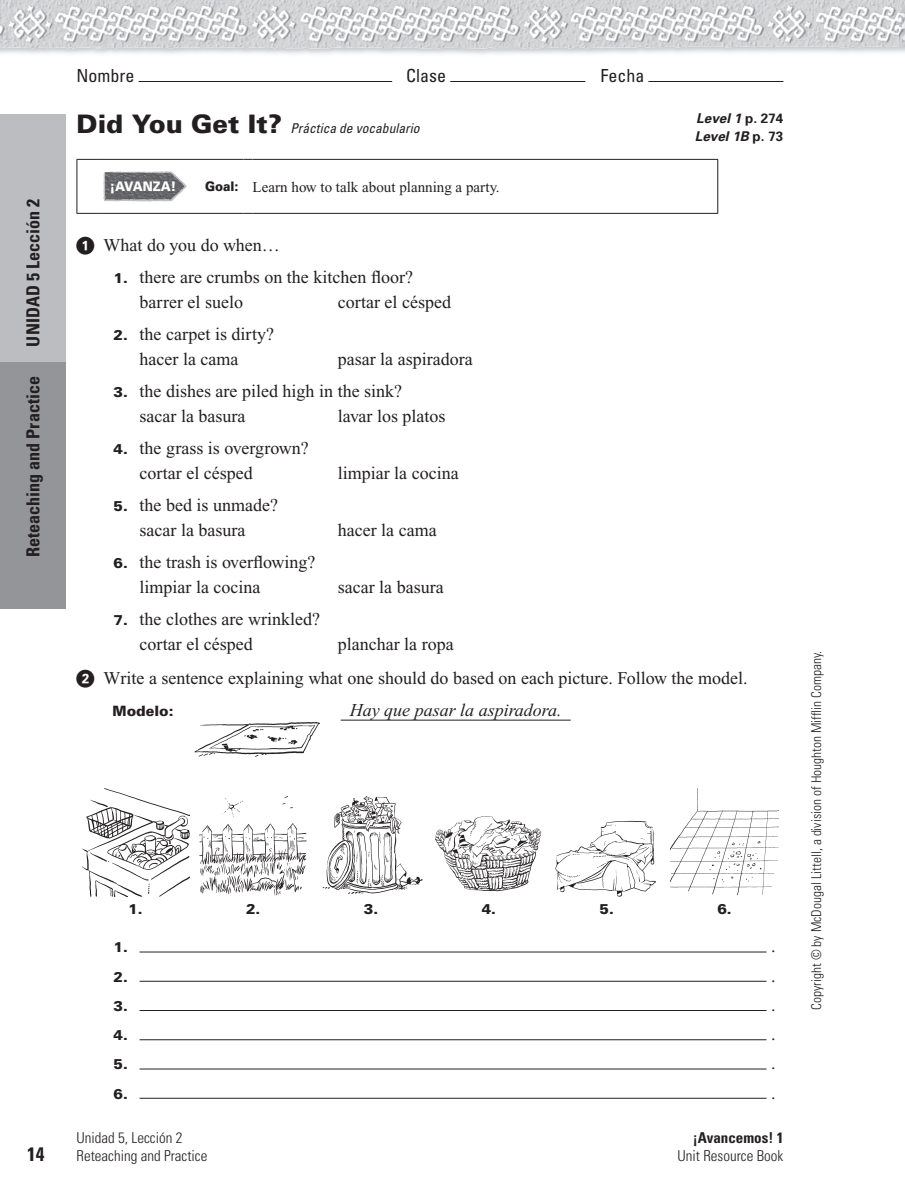
<style>
.page{position:relative;width:905px;height:1188px;background:#fff}
.page>*{position:absolute;margin:0;border:0;box-sizing:border-box;transform-origin:0 0}
.t1{font:700 condensed 19.5px "Univers";color:#231f20}
.t2{font:18px/24.8px "Times";color:#231f20}
.t3{font:700 condensed 18px "Univers";color:#231f20}
.t4{font:italic 18px "Times";color:#231f20}
.t5{font:condensed 18px "Univers";color:#231f20}
.t6{font:300 condensed 15px/18px "Univers";color:#231f20}
.t7{font:15px "Times";color:#231f20}
.t8{font:700 condensed 15px "Univers";color:#231f20}
.t9{font:900 14.25px "Univers";color:#231f20}
.t10{font:300 condensed 13.5px "Univers";color:#231f20}
.t11{font:italic condensed 13.5px "Univers";color:#231f20}
.t12{font:italic 700 13.5px/18px "Univers";color:#231f20}
.t13{font:900 13.2px "Univers";color:#fff;scale:.91 1}
.s1{font-weight:900;font-style:normal;font-stretch:normal;font-size:25.5px}
.s2{font-family:"Univers";font-weight:900;font-size:13.2px}
.s3{font-family:"Pcnumber";font-size:22.5px}
.s4{font-family:"Univers";font-weight:900;font-size:14.25px}
.s5{font-style:normal}
</style>
<div class="page">
<img style="left:0;top:0;width:899px;height:49px">
<img style="left:899px;top:47px;width:5px;height:7px">
<img style="left:899px;top:0;width:5px;height:47px">
<img style="left:904px;top:1px;width:1px;height:48px">
<hr style="left:138px;top:81px;width:254px;height:1px;background:#231f20">
<hr style="left:450px;top:81px;width:135px;height:1px;background:#231f20">
<hr style="left:648px;top:81px;width:135px;height:1px;background:#231f20">
<img style="left:194px;top:722px;width:126px;height:35px">
<hr style="left:340px;top:720px;width:230px;height:1px;background:#231f20">
<img style="left:81px;top:789px;width:108px;height:108px">
<img style="left:199px;top:796px;width:108px;height:100px">
<img style="left:322px;top:796px;width:101px;height:98px">
<img style="left:435px;top:816px;width:107px;height:76px">
<img style="left:555px;top:820px;width:101px;height:77px">
<img style="left:670px;top:789px;width:108px;height:107px">
<hr style="left:140px;top:952px;width:626px;height:1px;background:#231f20">
<hr style="left:140px;top:981px;width:626px;height:1px;background:#231f20">
<hr style="left:140px;top:1010px;width:626px;height:1px;background:#231f20">
<hr style="left:140px;top:1039px;width:626px;height:1px;background:#231f20">
<hr style="left:140px;top:1069px;width:626px;height:1px;background:#231f20">
<hr style="left:140px;top:1098px;width:626px;height:1px;background:#231f20">
<svg style="left:76px;top:159px;width:22px;height:1px"></svg>
<hr style="left:76px;top:160px;width:1px;height:53px;background:#231f20">
<hr style="left:98px;top:159px;width:93px;height:1px;background:#231f20">
<hr style="left:200px;top:159px;width:43px;height:1px;background:#231f20">
<hr style="left:252px;top:159px;width:466px;height:1px;background:#231f20">
<hr style="left:717px;top:160px;width:1px;height:53px;background:#231f20">
<svg style="left:76px;top:213px;width:22px;height:1px"></svg>
<hr style="left:98px;top:213px;width:93px;height:1px;background:#231f20">
<hr style="left:200px;top:213px;width:43px;height:1px;background:#231f20">
<hr style="left:252px;top:213px;width:466px;height:1px;background:#231f20">
<svg style="left:103px;top:171px;width:83px;height:31px"></svg>
<div style="left:0;top:361px;width:66px;height:248px;background:#939598"></div>
<div style="left:0;top:114px;width:66px;height:248px;background:#bcbdc0"></div>
<p class="t3" style="left:22px;top:346px;width:149px;rotate:-90deg">UNIDAD 5 Lección 2</p>
<p class="t3" style="left:22px;top:207px;width:9px;rotate:-90deg">1</p>
<p class="t3" style="left:22px;top:557px;width:182px;rotate:-90deg">Reteaching and Practice</p>
<p class="t5" style="left:76px;top:64px;width:59px">Nombre</p>
<p class="t5" style="left:406px;top:64px;width:41px">Clase</p>
<p class="t5" style="left:600px;top:64px;width:45px">Fecha</p>
<p class="t11" style="left:76px;top:119px;width:344px"><span class="s1">Did You Get It?</span> Práctica de vocabulario</p>
<p class="t13" style="left:110px;top:178px;width:74px">¡AVANZA!</p>
<p class="t7" style="left:205px;top:179px;width:296px"><span class="s2">Goal:</span> Learn how to talk about planning a party.</p>
<p class="t2" style="left:76px;top:232px;width:205px"><span class="s3">1</span> What do you do when…</p>
<p class="t2" style="left:140px;top:265px;width:275px;text-indent:-26px"><span class="s4">1.</span> there are crumbs on the kitchen floor? barrer el suelo</p>
<p class="t2" style="left:338px;top:289px;width:115px">cortar el césped</p>
<p class="t2" style="left:113px;top:322px;width:162px;text-align:center"><span class="s4">2.</span> the carpet is dirty? hacer la cama</p>
<p class="t2" style="left:338px;top:346px;width:136px">pasar la aspiradora</p>
<p class="t2" style="left:140px;top:379px;width:264px;text-indent:-26px"><span class="s4">3.</span> the dishes are piled high in the sink? sacar la basura</p>
<p class="t2" style="left:338px;top:403px;width:109px">lavar los platos</p>
<p class="t2" style="left:140px;top:436px;width:171px;text-indent:-26px"><span class="s4">4.</span> the grass is overgrown? cortar el césped</p>
<p class="t2" style="left:113px;top:493px;width:166px;text-align:center"><span class="s4">5.</span> the bed is unmade? sacar la basura</p>
<p class="t2" style="left:140px;top:550px;width:177px;text-indent:-26px"><span class="s4">6.</span> the trash is overflowing? limpiar la cocina</p>
<p class="t2" style="left:338px;top:460px;width:122px">limpiar la cocina</p>
<p class="t2" style="left:338px;top:517px;width:100px">hacer la cama</p>
<p class="t2" style="left:338px;top:574px;width:107px">sacar la basura</p>
<p class="t12" style="left:694px;top:109px;width:90px">Level 1 <span class="s5">p. 274<br></span>Level 1B <span class="s5">p. 73</span></p>
<p class="t2" style="left:140px;top:607px;width:182px;text-indent:-26px"><span class="s4">7.</span> the clothes are wrinkled? cortar el césped</p>
<p class="t2" style="left:76px;top:627px;width:672px;line-height:33.8px;text-indent:261px">planchar la ropa<br><span class="s3">2</span> Write a sentence explaining what one should do based on each picture. Follow the model.</p>
<p class="t9" style="left:112px;top:702px;width:62px">Modelo:</p>
<p class="t4" style="left:350px;top:700px;width:213px">Hay que pasar la aspiradora.</p>
<p class="t9" style="left:128px;top:900px;width:16px">1.</p>
<p class="t9" style="left:246px;top:900px;width:16px">2.</p>
<p class="t9" style="left:364px;top:900px;width:16px">3.</p>
<p class="t9" style="left:482px;top:900px;width:16px">4.</p>
<p class="t9" style="left:599px;top:900px;width:16px">5.</p>
<p class="t9" style="left:717px;top:900px;width:16px">6.</p>
<p class="t9" style="left:113px;top:938px;width:16px">1.</p>
<p class="t2" style="left:771px;top:934px;width:6px">.</p>
<p class="t9" style="left:113px;top:968px;width:16px">2.</p>
<p class="t2" style="left:771px;top:963px;width:6px">.</p>
<p class="t9" style="left:113px;top:997px;width:16px">3.</p>
<p class="t2" style="left:771px;top:993px;width:6px">.</p>
<p class="t9" style="left:113px;top:1026px;width:16px">4.</p>
<p class="t2" style="left:771px;top:1022px;width:6px">.</p>
<p class="t9" style="left:113px;top:1055px;width:16px">5.</p>
<p class="t2" style="left:771px;top:1051px;width:6px">.</p>
<p class="t9" style="left:113px;top:1085px;width:16px">6.</p>
<p class="t2" style="left:771px;top:1080px;width:6px">.</p>
<p class="t6" style="left:76px;top:1129px;width:132px">Unidad 5, Lección 2<br>Reteaching and Practice</p>
<p class="t8" style="left:692px;top:1128px;width:92px">¡Avancemos! 1</p>
<p class="t1" style="left:27px;top:1142px;width:19px">14</p>
<p class="t6" style="left:677px;top:1147px;width:107px">Unit Resource Book</p>
<p class="t10" style="left:808px;top:1010px;width:361px;rotate:-90deg">Copyright © by McDougal Littell, a division of Houghton Mifflin Company.</p>
</div>
